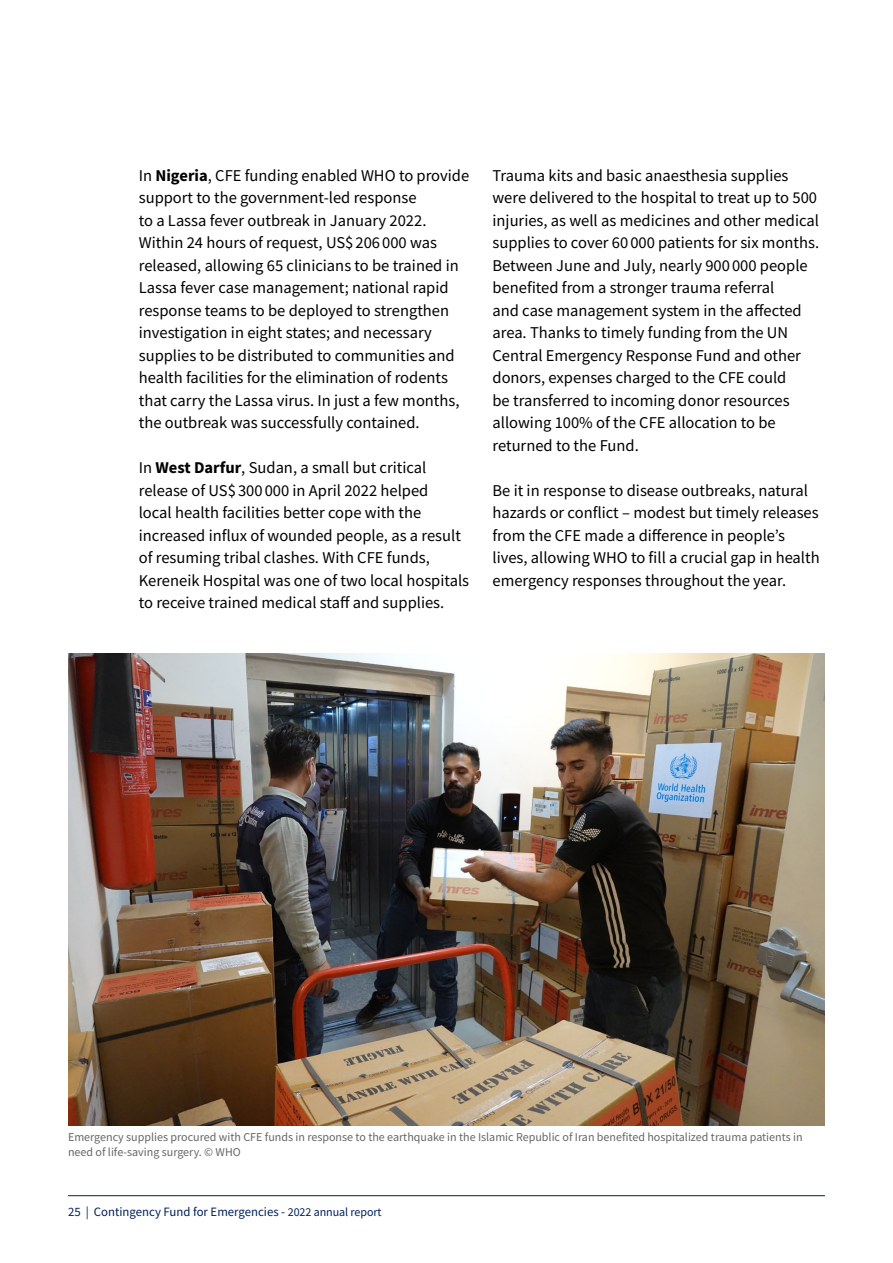
<style>
.page{position:relative;width:893px;height:1263px;background:#fff}
.page>*{position:absolute;margin:0;border:0;box-sizing:border-box;transform-origin:0 0}
.t1{font:16.5px/22.5px "Source Sans Pro";color:#000}
.t2{font:12.75px "Source Sans Pro";color:#00205c}
.t3{font:12px/15px "Source Sans Pro";color:#666}
.s1{font-weight:700}
.s2{font-size:12px}
</style>
<div class="page">
<hr style="left:68px;top:1195px;width:757px;height:1px;background:#00205c">
<img style="left:68px;top:653px;width:757px;height:473px">
<p class="t1" style="left:139px;top:164px;width:332px">In <span class="s1">Nigeria</span>, CFE funding enabled WHO to provide support to the government-led response<br>to a Lassa fever outbreak in January 2022.<br>Within 24 hours of request, US$ 206 000 was released, allowing 65 clinicians to be trained in Lassa fever case management; national rapid response teams to be deployed to strengthen investigation in eight states; and necessary supplies to be distributed to communities and health facilities for the elimination of rodents that carry the Lassa virus. In just a few months, the outbreak was successfully contained.</p>
<p class="t1" style="left:139px;top:456px;width:332px">In <span class="s1">West Darfur</span>, Sudan, a small but critical release of US$ 300 000 in April 2022 helped<br>local health facilities better cope with the increased influx of wounded people, as a result of resuming tribal clashes. With CFE funds, Kereneik Hospital was one of two local hospitals to receive trained medical staff and supplies.</p>
<p class="t1" style="left:492px;top:164px;width:328px">Trauma kits and basic anaesthesia supplies were delivered to the hospital to treat up to 500 injuries, as well as medicines and other medical supplies to cover 60 000 patients for six months.<br>Between June and July, nearly 900 000 people benefited from a stronger trauma referral<br>and case management system in the affected area. Thanks to timely funding from the UN Central Emergency Response Fund and other donors, expenses charged to the CFE could<br>be transferred to incoming donor resources allowing 100% of the CFE allocation to be returned to the Fund.</p>
<p class="t1" style="left:492px;top:479px;width:329px">Be it in response to disease outbreaks, natural hazards or conflict – modest but timely releases from the CFE made a difference in people’s lives, allowing WHO to fill a crucial gap in health emergency responses throughout the year.</p>
<p class="t3" style="left:68px;top:1129px;width:736px">Emergency supplies procured with CFE funds in response to the earthquake in the Islamic Republic of Iran benefited hospitalized trauma patients in need of life-saving surgery. © WHO</p>
<p class="t2" style="left:68px;top:1203px;width:315px">25 | Contingency Fund for Emergencies - <span class="s2">2022 annual report</span></p>
</div>
